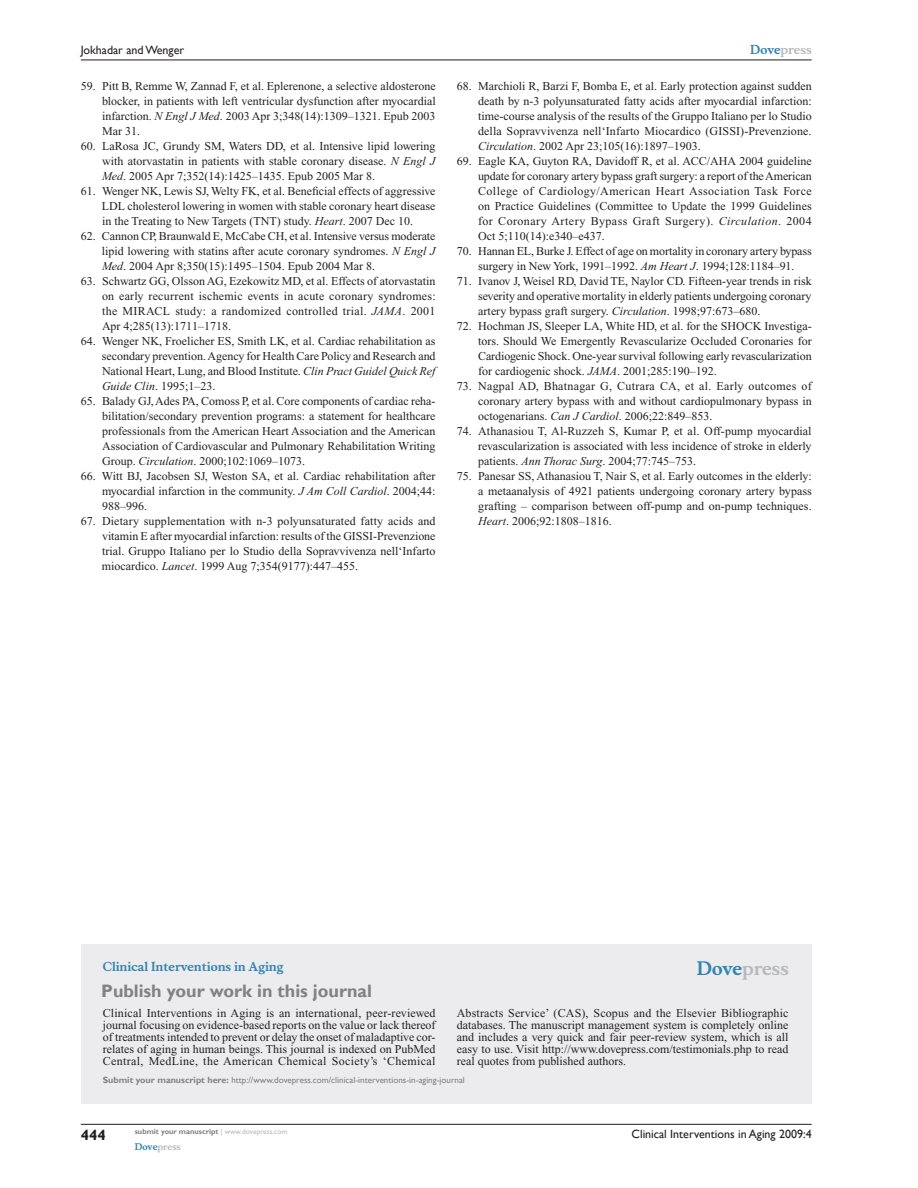
<style>
.page{position:relative;width:918px;height:1188px;background:#fff}
.page>*{position:absolute;margin:0;border:0;box-sizing:border-box;transform-origin:0 0}
.t1{font:700 18px "Gill Sans";color:#808285}
.t2{font:700 18px "Musee";color:#b8b9bc}
.t3{font:700 15px "Gill Sans";color:#231f20}
.t4{font:12px/15px "Times New Roman";color:#231f20;text-align:justify}
.t5{font:12px "Gill Sans";color:#231f20}
.t6{font:700 12px "Musee";color:#3485ae}
.t7{font:700 12px "Musee";color:#b8b9bc}
.t8{font:9px "Gill Sans";color:#808285}
.t9{font:700 9px "Musee";color:#b8b9bc}
.t10{font:700 7.5px "Gill Sans";color:#808285}
.s1{color:#3485ae}
.s2{font-style:italic}
.s3{font-weight:700}
.s4{font-weight:400;color:#b8b9bc}
</style>
<div class="page">
<div style="left:81px;top:944px;width:731px;height:159px;background:#ececee"></div>
<hr style="left:81px;top:1124px;width:731px;height:1px;background:#231f20">
<hr style="left:81px;top:60px;width:731px;height:1px;background:#231f20">
<p class="t5" style="left:81px;top:43px;width:105px">Jokhadar and Wenger</p>
<p class="t7" style="left:750px;top:43px;width:63px"><span class="s1">Dove</span>press</p>
<p class="t4" style="left:102px;top:79px;width:335px;text-indent:-21px">59. Pitt B, Remme W, Zannad F, et al. Eplerenone, a selective aldosterone blocker, in patients with left ventricular dysfunction after myocardial infarction. <span class="s2">N Engl J Med</span>. 2003 Apr 3;348(14):1309–1321. Epub 2003<br>Mar 31.</p>
<p class="t4" style="left:102px;top:139px;width:335px;text-indent:-21px">60. LaRosa JC, Grundy SM, Waters DD, et al. Intensive lipid lowering with atorvastatin in patients with stable coronary disease. <span class="s2">N Engl J Med</span>. 2005 Apr 7;352(14):1425–1435. Epub 2005 Mar 8.</p>
<p class="t4" style="left:102px;top:184px;width:335px;text-indent:-21px">61. Wenger NK, Lewis SJ, Welty FK, et al. Beneficial effects of aggressive LDL cholesterol lowering in women with stable coronary heart disease in the Treating to New Targets (TNT) study. <span class="s2">Heart</span>. 2007 Dec 10.</p>
<p class="t4" style="left:102px;top:229px;width:335px;text-indent:-21px">62. Cannon CP, Braunwald E, McCabe CH, et al. Intensive versus moderate lipid lowering with statins after acute coronary syndromes. <span class="s2">N Engl J Med</span>. 2004 Apr 8;350(15):1495–1504. Epub 2004 Mar 8.</p>
<p class="t4" style="left:102px;top:274px;width:335px;text-indent:-21px">63. Schwartz GG, Olsson AG, Ezekowitz MD, et al. Effects of atorvastatin on early recurrent ischemic events in acute coronary syndromes: the MIRACL study: a randomized controlled trial. <span class="s2">JAMA</span>. 2001<br>Apr 4;285(13):1711–1718.</p>
<p class="t4" style="left:102px;top:334px;width:335px;text-indent:-21px">64. Wenger NK, Froelicher ES, Smith LK, et al. Cardiac rehabilitation as secondary prevention.Agency for Health Care Policy and Research and National Heart, Lung, and Blood Institute. <span class="s2">Clin Pract Guidel Quick Ref Guide Clin</span>. 1995;1–23.</p>
<p class="t4" style="left:102px;top:394px;width:335px;text-indent:-21px">65. Balady GJ,Ades PA, Comoss P, et al. Core components of cardiac reha&shy;bilitation/secondary prevention programs: a statement for healthcare professionals from the American Heart Association and the American Association of Cardiovascular and Pulmonary Rehabilitation Writing Group. <span class="s2">Circulation</span>. 2000;102:1069–1073.</p>
<p class="t4" style="left:102px;top:469px;width:335px;text-indent:-21px">66. Witt BJ, Jacobsen SJ, Weston SA, et al. Cardiac rehabilitation after myocardial infarction in the community. <span class="s2">J Am Coll Cardiol</span>. 2004;44:<br>988–996.</p>
<p class="t4" style="left:102px;top:514px;width:335px;text-indent:-21px">67. Dietary supplementation with n-3 polyunsaturated fatty acids and vitamin E after myocardial infarction: results of the GISSI-Prevenzione trial. Gruppo Italiano per lo Studio della Sopravvivenza nell‘Infarto miocardico. <span class="s2">Lancet</span>. 1999 Aug 7;354(9177):447–455.</p>
<p class="t4" style="left:478px;top:79px;width:335px;text-indent:-21px">68. Marchioli R, Barzi F, Bomba E, et al. Early protection against sudden death by n-3 polyunsaturated fatty acids after myocardial infarction: time-course analysis of the results of the Gruppo Italiano per lo Studio della Sopravvivenza nell‘Infarto Miocardico (GISSI)-Prevenzione.<br><span class="s2">Circulation</span>. 2002 Apr 23;105(16):1897–1903.</p>
<p class="t4" style="left:478px;top:154px;width:335px;text-indent:-21px">69. Eagle KA, Guyton RA, Davidoff R, et al. ACC/AHA 2004 guideline update for coronary artery bypass graft surgery: a report of theAmerican College of Cardiology/American Heart Association Task Force on Practice Guidelines (Committee to Update the 1999 Guidelines for Coronary Artery Bypass Graft Surgery). <span class="s2">Circulation</span>. 2004<br>Oct 5;110(14):e340–e437.</p>
<p class="t4" style="left:457px;top:244px;width:356px;text-align:center">70. Hannan EL, Burke J. Effect of age on mortality in coronary artery bypass surgery in New York, 1991–1992. <span class="s2">Am Heart J</span>. 1994;128:1184–91.</p>
<p class="t4" style="left:478px;top:274px;width:335px;text-indent:-21px">71. Ivanov J, Weisel RD, David TE, Naylor CD. Fifteen-year trends in risk severity and operative mortality in elderly patients undergoing coronary artery bypass graft surgery. <span class="s2">Circulation</span>. 1998;97:673–680.</p>
<p class="t4" style="left:478px;top:319px;width:335px;text-indent:-21px">72. Hochman JS, Sleeper LA, White HD, et al. for the SHOCK Investiga&shy;tors. Should We Emergently Revascularize Occluded Coronaries for Cardiogenic Shock. One-year survival following early revascularization for cardiogenic shock. <span class="s2">JAMA</span>. 2001;285:190–192.</p>
<p class="t4" style="left:478px;top:379px;width:335px;text-indent:-21px">73. Nagpal AD, Bhatnagar G, Cutrara CA, et al. Early outcomes of coronary artery bypass with and without cardiopulmonary bypass in octogenarians. <span class="s2">Can J Cardiol</span>. 2006;22:849–853.</p>
<p class="t4" style="left:478px;top:424px;width:335px;text-indent:-21px">74. Athanasiou T, Al-Ruzzeh S, Kumar P, et al. Off-pump myocardial revascularization is associated with less incidence of stroke in elderly patients. <span class="s2">Ann Thorac Surg</span>. 2004;77:745–753.</p>
<p class="t4" style="left:478px;top:469px;width:335px;text-indent:-21px">75. Panesar SS, Athanasiou T, Nair S, et al. Early outcomes in the elderly: a metaanalysis of 4921 patients undergoing coronary artery bypass grafting – comparison between off-pump and on-pump techniques.<br><span class="s2">Heart</span>. 2006;92:1808–1816.</p>
<p class="t6" style="left:103px;top:959px;width:182px">Clinical Interventions in Aging</p>
<h1 class="t1" style="left:101px;top:980px;width:272px">Publish your work in this journal</h1>
<h1 class="t2" style="left:697px;top:958px;width:94px"><span class="s1">Dove</span>press</h1>
<p class="t4" style="left:103px;top:1007px;width:334px;line-height:12px">Clinical Interventions in Aging is an international, peer-reviewed journal focusing on evidence-based reports on the value or lack thereof of treatments intended to prevent or delay the onset of maladaptive cor&shy;relates of aging in human beings. This journal is indexed on PubMed Central, MedLine, the American Chemical Society’s ‘Chemical</p>
<p class="t4" style="left:457px;top:1007px;width:333px;line-height:12px">Abstracts Service’ (CAS), Scopus and the Elsevier Bibliographic databases. The manuscript management system is completely online and includes a very quick and fair peer-review system, which is all easy to use. Visit http://www.dovepress.com/testimonials.php to read real quotes from published authors.</p>
<p class="t8" style="left:103px;top:1075px;width:364px"><span class="s3">Submit your manuscript here:</span> http://www.dovepress.com/clinical-interventions-in-aging-journal</p>
<p class="t3" style="left:81px;top:1126px;width:26px">444</p>
<p class="t10" style="left:135px;top:1127px;width:154px">submit your manuscript <span class="s4">| www.dovepress.com</span></p>
<p class="t9" style="left:135px;top:1141px;width:48px"><span class="s1">Dove</span>press</p>
<p class="t5" style="left:632px;top:1127px;width:182px">Clinical Interventions in Aging 2009:4</p>
</div>
